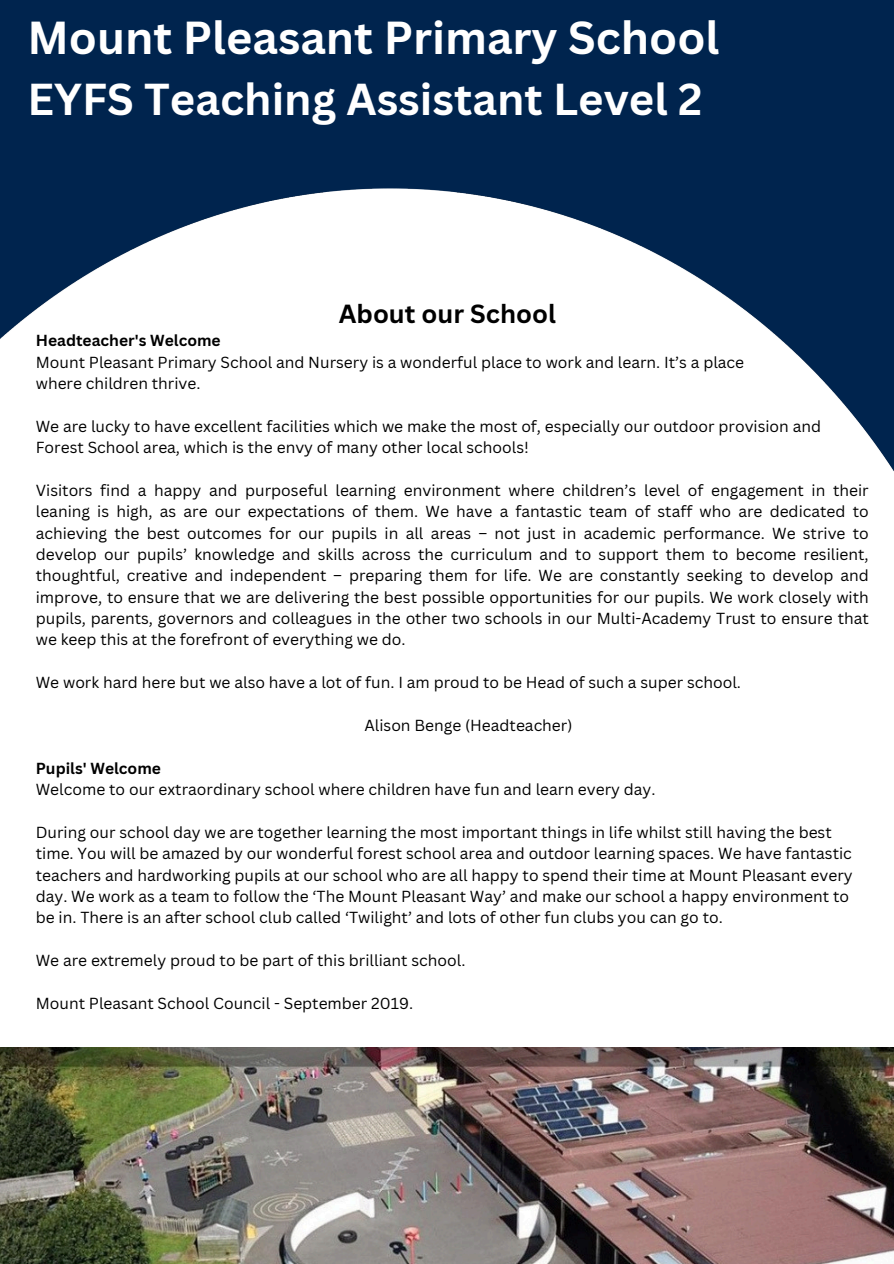
<style>
.page{position:relative;width:894px;height:1264px;background:#fff}
.page>*{position:absolute;margin:0;border:0;box-sizing:border-box;transform-origin:0 0}
.t1{font:700 45px "Canva Sans";color:#fff}
.t2{font:700 43.5px "Canva Sans";color:#fff}
.t3{font:700 25.5px "Canva Sans";color:#000}
.t4{font:15.6px/21.3px "Canva Sans";color:#000}
.s1{font-weight:700}
</style>
<div class="page">
<div style="left:0;top:0;width:893px;height:1263px;background:#00244e"></div>
<img style="left:0;top:189px;width:893px;height:858px">
<img style="left:0;top:1047px;width:893px;height:216px">
<p class="t1" style="left:27px;top:6px;width:693px">Mount Pleasant Primary School</p>
<p class="t2" style="left:27px;top:69px;width:676px">EYFS Teaching Assistant Level 2</p>
<h2 class="t3" style="left:339px;top:295px;width:218px">About our School</h2>
<p class="t4" style="left:36px;top:330px;width:709px"><span class="s1">Headteacher's Welcome<br></span>Mount Pleasant Primary School and Nursery is a wonderful place to work and learn. It’s a place where children thrive.</p>
<p class="t4" style="left:36px;top:415px;width:786px">We are lucky to have excellent facilities which we make the most of, especially our outdoor provision and<br>Forest School area, which is the envy of many other local schools!</p>
<p class="t4" style="left:36px;top:479px;width:834px;text-align:justify">Visitors find a happy and purposeful learning environment where children’s level of engagement in their leaning is high, as are our expectations of them. We have a fantastic team of staff who are dedicated to achieving the best outcomes for our pupils in all areas – not just in academic performance. We strive to develop our pupils’ knowledge and skills across the curriculum and to support them to become resilient, thoughtful, creative and independent – preparing them for life. We are constantly seeking to develop and improve, to ensure that we are delivering the best possible opportunities for our pupils. We work closely with pupils, parents, governors and colleagues in the other two schools in our Multi-Academy Trust to ensure that we keep this at the forefront of everything we do.</p>
<p class="t4" style="left:36px;top:671px;width:706px">We work hard here but we also have a lot of fun. I am proud to be Head of such a super school.</p>
<p class="t4" style="left:364px;top:714px;width:209px">Alison Benge (Headteacher)</p>
<p class="t4" style="left:36px;top:757px;width:621px"><span class="s1">Pupils' Welcome<br></span>Welcome to our extraordinary school where children have fun and learn every day.</p>
<p class="t4" style="left:36px;top:821px;width:818px">During our school day we are together learning the most important things in life whilst still having the best time. You will be amazed by our wonderful forest school area and outdoor learning spaces. We have fantastic teachers and hardworking pupils at our school who are all happy to spend their time at Mount Pleasant every day. We work as a team to follow the ‘The Mount Pleasant Way’ and make our school a happy environment to be in. There is an after school club called ‘Twilight’ and lots of other fun clubs you can go to.</p>
<p class="t4" style="left:36px;top:949px;width:431px">We are extremely proud to be part of this brilliant school.</p>
<p class="t4" style="left:36px;top:992px;width:379px">Mount Pleasant School Council - September 2019.</p>
</div>
